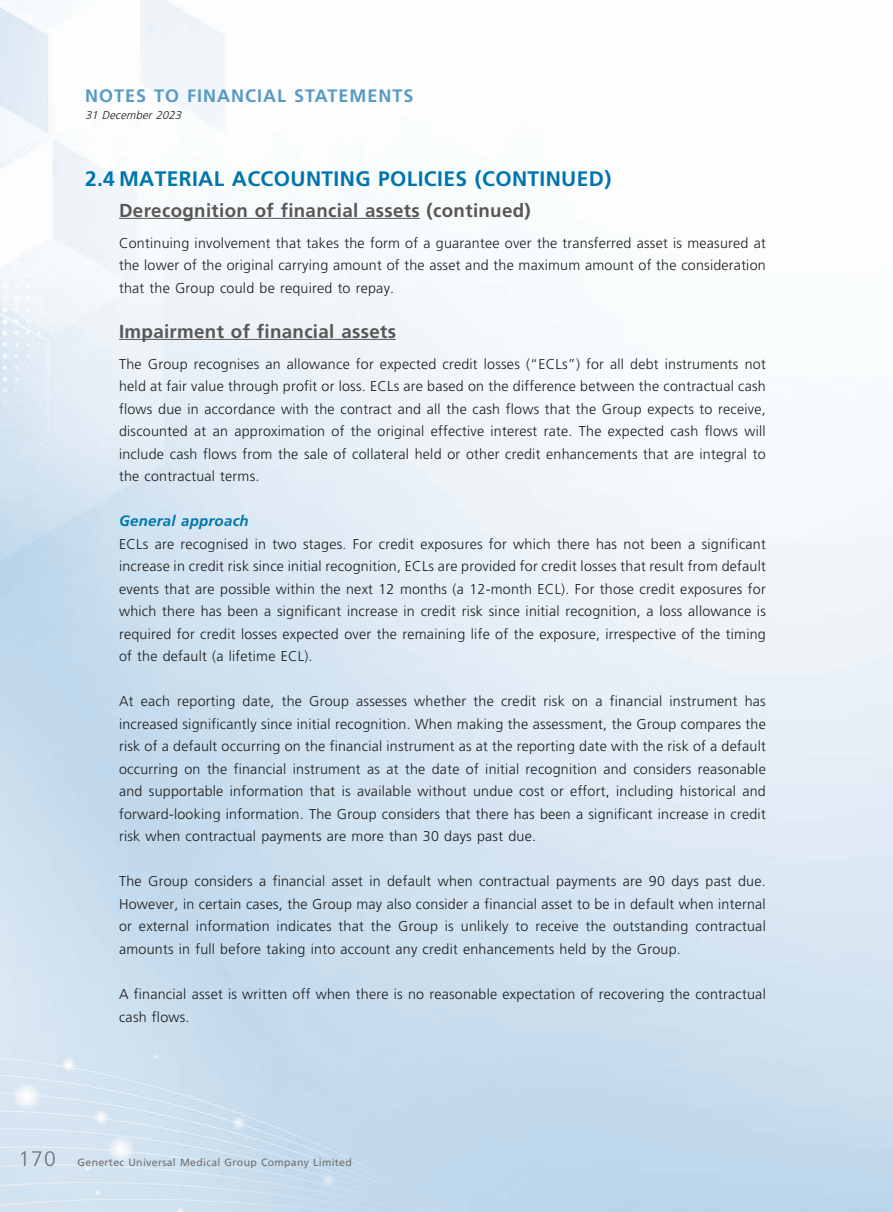
<style>
.page{position:relative;width:893px;height:1212px;background:#fff}
.page>*{position:absolute;margin:0;border:0;box-sizing:border-box;transform-origin:0 0}
.t1{font:700 21px "Frutiger LT Std";letter-spacing:.015em;color:#0075ad}
.t2{font:700 18.75px "Frutiger LT Std";letter-spacing:.015em;color:#575756}
.t3{font:700 18px "Frutiger LT Std";letter-spacing:.055em;color:#579ac3}
.t4{font:italic 700 15px "Frutiger LT Std";letter-spacing:.015em;color:#0075ad}
.t5{font:300 14.25px/22.5px "Frutiger LT Std";letter-spacing:.015em;color:#1c1c1b;text-align:justify}
.t6{font:italic 300 11.25px "Frutiger LT Std";color:#1c1c1b}
.t7{font:10.5px "Frutiger LT Std";letter-spacing:.03em;color:#6f6f6f}
.s1{font-weight:300;font-size:21px}
</style>
<div class="page">
<hr style="left:119px;top:218px;width:301px;height:1px;background:#575756">
<hr style="left:119px;top:339px;width:277px;height:1px;background:#575756">
<p class="t3" style="left:85px;top:85px;width:330px">NOTES TO FINANCIAL STATEMENTS</p>
<p class="t6" style="left:85px;top:108px;width:101px">31 December 2023</p>
<h1 class="t1" style="left:85px;top:166px;width:528px">2.4 MATERIAL ACCOUNTING POLICIES (CONTINUED)</h1>
<h2 class="t2" style="left:119px;top:199px;width:413px">Derecognition of financial assets (continued)</h2>
<p class="t5" style="left:119px;top:232px;width:648px">Continuing involvement that takes the form of a guarantee over the transferred asset is measured at the lower of the original carrying amount of the asset and the maximum amount of the consideration that the Group could be required to repay.</p>
<h2 class="t2" style="left:119px;top:320px;width:278px">Impairment of financial assets</h2>
<p class="t5" style="left:119px;top:353px;width:648px">The Group recognises an allowance for expected credit losses (“ECLs”) for all debt instruments not held at fair value through profit or loss. ECLs are based on the difference between the contractual cash flows due in accordance with the contract and all the cash flows that the Group expects to receive, discounted at an approximation of the original effective interest rate. The expected cash flows will include cash flows from the sale of collateral held or other credit enhancements that are integral to the contractual terms.</p>
<p class="t4" style="left:119px;top:512px;width:131px">General approach</p>
<p class="t5" style="left:119px;top:533px;width:648px">ECLs are recognised in two stages. For credit exposures for which there has not been a significant increase in credit risk since initial recognition, ECLs are provided for credit losses that result from default events that are possible within the next 12 months (a 12-month ECL). For those credit exposures for which there has been a significant increase in credit risk since initial recognition, a loss allowance is required for credit losses expected over the remaining life of the exposure, irrespective of the timing of the default (a lifetime ECL).</p>
<p class="t5" style="left:119px;top:690px;width:648px">At each reporting date, the Group assesses whether the credit risk on a financial instrument has increased significantly since initial recognition. When making the assessment, the Group compares the risk of a default occurring on the financial instrument as at the reporting date with the risk of a default occurring on the financial instrument as at the date of initial recognition and considers reasonable and supportable information that is available without undue cost or effort, including historical and forward-looking information. The Group considers that there has been a significant increase in credit risk when contractual payments are more than 30 days past due.</p>
<p class="t5" style="left:119px;top:870px;width:648px">The Group considers a financial asset in default when contractual payments are 90 days past due.<br>However, in certain cases, the Group may also consider a financial asset to be in default when internal or external information indicates that the Group is unlikely to receive the outstanding contractual amounts in full before taking into account any credit enhancements held by the Group.</p>
<p class="t5" style="left:119px;top:983px;width:648px">A financial asset is written off when there is no reasonable expectation of recovering the contractual cash flows.</p>
<p class="t7" style="left:18px;top:1156px;width:335px"><span class="s1">170</span> Genertec Universal Medical Group Company Limited</p>
</div>
